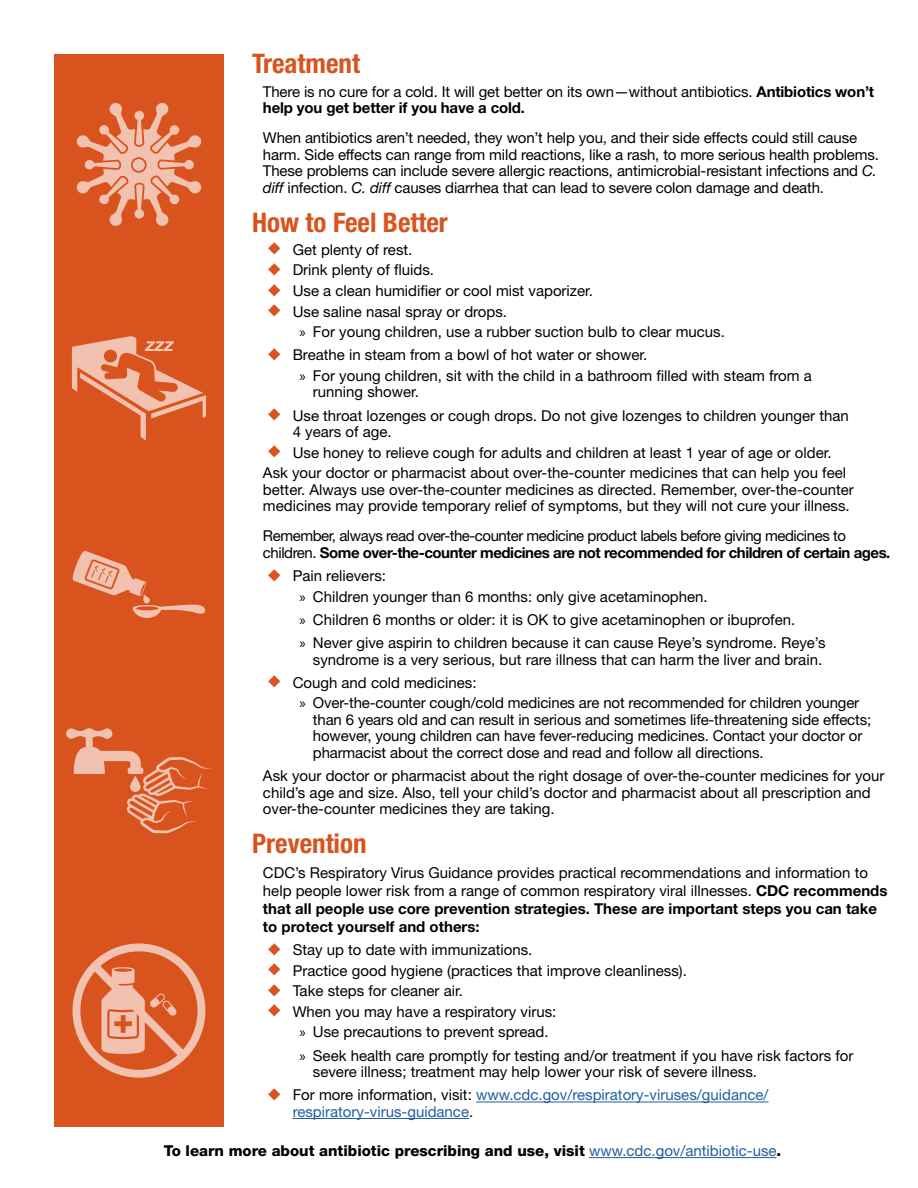
<style>
.page{position:relative;width:918px;height:1188px;background:#fff}
.page>*{position:absolute;margin:0;border:0;box-sizing:border-box;transform-origin:0 0}
.t1{font:700 condensed 27px "Helvetica Neue LT Std";color:#d9531e}
.P_body{font:15px/16.5px "Helvetica Neue LT Std";color:#000}
.P_body-2{font:15px/16.5px "Helvetica Neue LT Std";letter-spacing:-.03em;color:#000}
.t2{font:15px/16.5px "Helvetica Neue LT Std";color:#215e9e}
.P_body-3{font:800 15px "Helvetica Neue LT Std";color:#000}
.s1{font-weight:700}
.s2{font-style:italic}
.s3{font-family:"Myriad Pro"}
.s4{color:#000}
.s5{font-weight:400;color:#215e9e}
</style>
<div class="page">
<div style="left:54px;top:54px;width:170px;height:1072px;background:#d9531e"></div>
<svg style="left:66px;top:728px;width:145px;height:105px"></svg>
<svg style="left:76px;top:103px;width:126px;height:123px"></svg>
<svg style="left:72px;top:943px;width:134px;height:135px"></svg>
<svg style="left:72px;top:551px;width:134px;height:67px"></svg>
<svg style="left:72px;top:336px;width:134px;height:105px"></svg>
<hr style="left:476px;top:1102px;width:293px;height:1px;background:#215e9e">
<hr style="left:293px;top:1118px;width:176px;height:1px;background:#215e9e">
<hr style="left:589px;top:1157px;width:188px;height:1px;background:#215e9e">
<h2 class="t1" style="left:252px;top:47px;width:109px">Treatment</h2>
<p class="P_body" style="left:263px;top:83px;width:613px">There is no cure for a cold. It will get better on its own—without antibiotics. <span class="s1">Antibiotics won’t help you get better if you have a cold.</span></p>
<p class="P_body" style="left:263px;top:129px;width:618px">When antibiotics aren’t needed, they won’t help you, and their side effects could still cause harm. Side effects can range from mild reactions, like a rash, to more serious health problems.<br>These problems can include severe allergic reactions, antimicrobial-resistant infections and <span class="s2">C. diff</span> infection. <span class="s2">C. diff</span> causes diarrhea that can lead to severe colon damage and death.</p>
<h2 class="t1" style="left:252px;top:206px;width:197px">How to Feel Better</h2>
<p class="P_body" style="left:293px;top:241px;width:121px">Get plenty of rest.</p>
<p class="P_body" style="left:293px;top:262px;width:143px">Drink plenty of fluids.</p>
<p class="P_body" style="left:293px;top:282px;width:302px">Use a clean humidifier or cool mist vaporizer.</p>
<p class="P_body" style="left:293px;top:303px;width:216px">Use saline nasal spray or drops.</p>
<p class="P_body" style="left:299px;top:323px;width:427px"><span class="s3">»</span> For young children, use a rubber suction bulb to clear mucus.</p>
<p class="P_body" style="left:293px;top:347px;width:356px">Breathe in steam from a bowl of hot water or shower.</p>
<p class="P_body" style="left:313px;top:367px;width:500px;text-indent:-14px"><span class="s3">»</span> For young children, sit with the child in a bathroom filled with steam from a running shower.</p>
<p class="P_body" style="left:293px;top:407px;width:558px">Use throat lozenges or cough drops. Do not give lozenges to children younger than<br>4 years of age.</p>
<p class="P_body" style="left:293px;top:444px;width:540px">Use honey to relieve cough for adults and children at least 1 year of age or older.</p>
<p class="P_body" style="left:263px;top:464px;width:592px">Ask your doctor or pharmacist about over-the-counter medicines that can help you feel better. Always use over-the-counter medicines as directed. Remember, over-the-counter medicines may provide temporary relief of symptoms, but they will not cure your illness.</p>
<p class="P_body-2" style="left:263px;top:527px;width:629px">Remember, always read over-the-counter medicine product labels before giving medicines to children. <span class="s1">Some over-the-counter medicines are not recommended for children of certain ages.</span></p>
<p class="P_body" style="left:293px;top:567px;width:95px">Pain relievers:</p>
<p class="P_body" style="left:299px;top:588px;width:410px"><span class="s3">»</span> Children younger than 6 months: only give acetaminophen.</p>
<p class="P_body" style="left:299px;top:611px;width:497px"><span class="s3">»</span> Children 6 months or older: it is OK to give acetaminophen or ibuprofen.</p>
<p class="P_body" style="left:299px;top:634px;width:528px;text-align:right"><span class="s3">»</span> Never give aspirin to children because it can cause Reye’s syndrome. Reye’s syndrome is a very serious, but rare illness that can harm the liver and brain.</p>
<p class="P_body" style="left:293px;top:674px;width:185px">Cough and cold medicines:</p>
<p class="P_body" style="left:313px;top:695px;width:560px;text-indent:-14px"><span class="s3">»</span> Over-the-counter cough/cold medicines are not recommended for children younger than 6 years old and can result in serious and sometimes life-threatening side effects; however, young children can have fever-reducing medicines. Contact your doctor or pharmacist about the correct dose and read and follow all directions.</p>
<p class="P_body" style="left:263px;top:767px;width:623px">Ask your doctor or pharmacist about the right dosage of over-the-counter medicines for your child’s age and size. Also, tell your child’s doctor and pharmacist about all prescription and over-the-counter medicines they are taking.</p>
<h2 class="t1" style="left:252px;top:827px;width:116px">Prevention</h2>
<p class="P_body" style="left:263px;top:863px;width:626px;line-height:18px">CDC’s Respiratory Virus Guidance provides practical recommendations and information to help people lower risk from a range of common respiratory viral illnesses. <span class="s1">CDC recommends that all people use core prevention strategies. These are important steps you can take to protect yourself and others:</span></p>
<p class="P_body" style="left:293px;top:941px;width:241px">Stay up to date with immunizations.</p>
<p class="P_body" style="left:293px;top:962px;width:396px">Practice good hygiene (practices that improve cleanliness).</p>
<p class="P_body" style="left:293px;top:983px;width:172px">Take steps for cleaner air.</p>
<p class="P_body" style="left:293px;top:1003px;width:265px">When you may have a respiratory virus:</p>
<p class="P_body" style="left:299px;top:1024px;width:251px"><span class="s3">»</span> Use precautions to prevent spread.</p>
<p class="P_body" style="left:313px;top:1047px;width:542px;text-indent:-14px"><span class="s3">»</span> Seek health care promptly for testing and/or treatment if you have risk factors for severe illness; treatment may help lower your risk of severe illness.</p>
<p class="t2" style="left:293px;top:1087px;width:477px"><span class="s4">For more information, visit:</span> www.cdc.gov/respiratory-viruses/guidance/ respiratory-virus-guidance<span class="s4">.</span></p>
<p class="P_body-3" style="left:164px;top:1142px;width:619px">To learn more about antibiotic prescribing and use, visit <span class="s5">www.cdc.gov/antibiotic-use</span>.</p>
</div>
